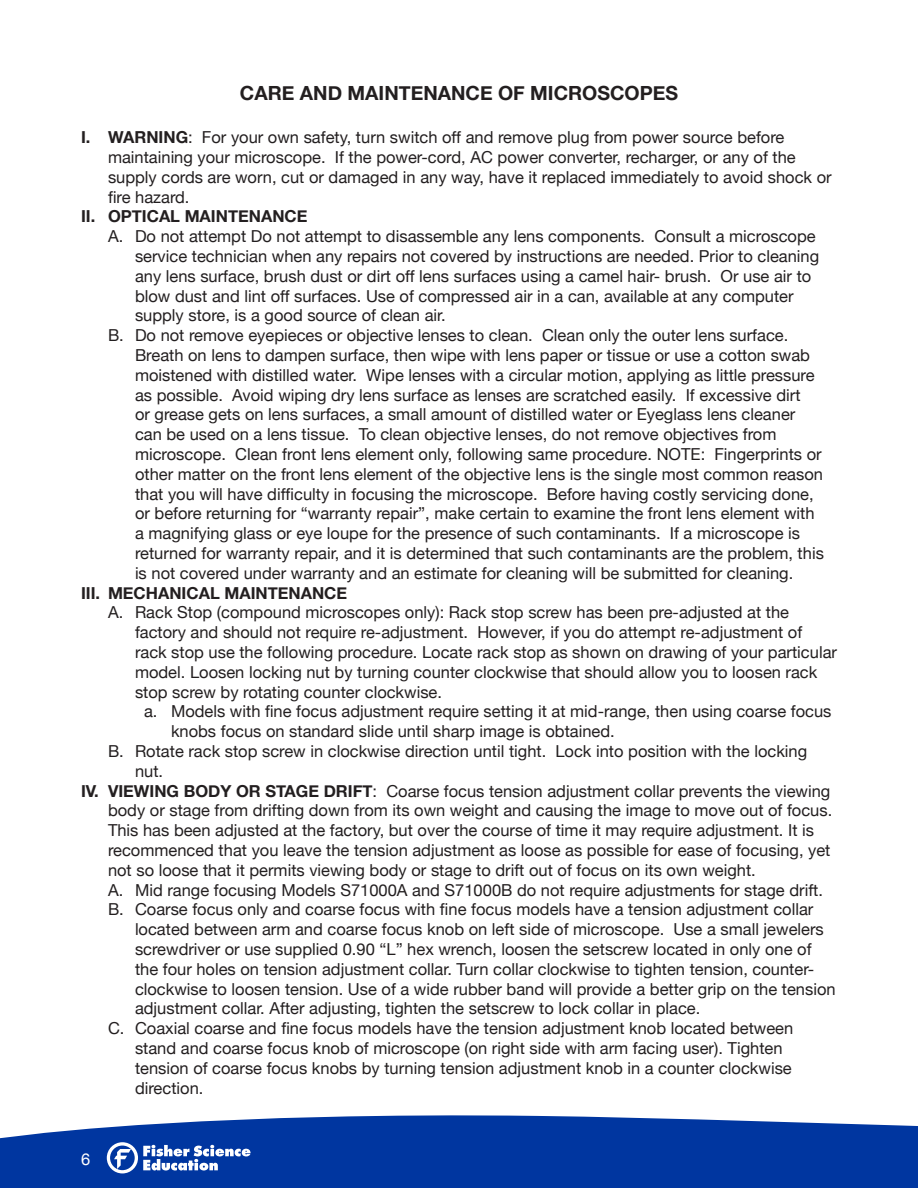
<style>
.page{position:relative;width:918px;height:1188px;background:#fff}
.page>*{position:absolute;margin:0;border:0;box-sizing:border-box;transform-origin:0 0}
.t1{font:700 19.5px "Helvetica Neue";color:#231f20}
.t2{font:16.5px/19.8px "Helvetica Neue";color:#231f20}
.t3{font:700 16.5px "Helvetica Neue";color:#231f20}
.t4{font:16.5px "Helvetica Neue";color:#fff}
.s1{font-weight:700}
</style>
<div class="page">
<svg style="left:0;top:1115px;width:918px;height:73px;background:#1647a8"></svg>
<svg style="left:107px;top:1142px;width:144px;height:31px"></svg>
<p class="t1" style="left:240px;top:81px;width:440px">CARE AND MAINTENANCE OF MICROSCOPES</p>
<p class="t2" style="left:108px;top:127px;width:725px;text-indent:-27px"><span class="s1">I. WARNING</span>: For your own safety, turn switch off and remove plug from power source before maintaining your microscope. If the power-cord, AC power converter, recharger, or any of the supply cords are worn, cut or damaged in any way, have it replaced immediately to avoid shock or fire hazard.</p>
<p class="t3" style="left:81px;top:206px;width:228px">II. OPTICAL MAINTENANCE</p>
<p class="t2" style="left:135px;top:226px;width:686px;text-indent:-27px">A. Do not attempt Do not attempt to disassemble any lens components. Consult a microscope service technician when any repairs not covered by instructions are needed. Prior to cleaning any lens surface, brush dust or dirt off lens surfaces using a camel hair- brush. Or use air to blow dust and lint off surfaces. Use of compressed air in a can, available at any computer supply store, is a good source of clean air.</p>
<p class="t2" style="left:135px;top:325px;width:690px;text-indent:-27px">B. Do not remove eyepieces or objective lenses to clean. Clean only the outer lens surface.<br>Breath on lens to dampen surface, then wipe with lens paper or tissue or use a cotton swab moistened with distilled water. Wipe lenses with a circular motion, applying as little pressure as possible. Avoid wiping dry lens surface as lenses are scratched easily. If excessive dirt<br>or grease gets on lens surfaces, a small amount of distilled water or Eyeglass lens cleaner can be used on a lens tissue. To clean objective lenses, do not remove objectives from microscope. Clean front lens element only, following same procedure. NOTE: Fingerprints or other matter on the front lens element of the objective lens is the single most common reason that you will have difficulty in focusing the microscope. Before having costly servicing done, or before returning for “warranty repair”, make certain to examine the front lens element with a magnifying glass or eye loupe for the presence of such contaminants. If a microscope is returned for warranty repair, and it is determined that such contaminants are the problem, this is not covered under warranty and an estimate for cleaning will be submitted for cleaning.</p>
<p class="t3" style="left:81px;top:583px;width:268px">III. MECHANICAL MAINTENANCE</p>
<p class="t2" style="left:135px;top:602px;width:704px;text-indent:-27px">A. Rack Stop (compound microscopes only): Rack stop screw has been pre-adjusted at the factory and should not require re-adjustment. However, if you do attempt re-adjustment of rack stop use the following procedure. Locate rack stop as shown on drawing of your particular model. Loosen locking nut by turning counter clockwise that should allow you to loosen rack stop screw by rotating counter clockwise.</p>
<p class="t2" style="left:171px;top:701px;width:662px;text-indent:-27px">a. Models with fine focus adjustment require setting it at mid-range, then using coarse focus knobs focus on standard slide until sharp image is obtained.</p>
<p class="t2" style="left:135px;top:741px;width:674px;text-indent:-27px">B. Rotate rack stop screw in clockwise direction until tight. Lock into position with the locking nut.</p>
<p class="t2" style="left:108px;top:781px;width:726px;text-indent:-27px"><span class="s1">IV. VIEWING BODY OR STAGE DRIFT</span>: Coarse focus tension adjustment collar prevents the viewing body or stage from drifting down from its own weight and causing the image to move out of focus.<br>This has been adjusted at the factory, but over the course of time it may require adjustment. It is recommenced that you leave the tension adjustment as loose as possible for ease of focusing, yet not so loose that it permits viewing body or stage to drift out of focus on its own weight.</p>
<p class="t2" style="left:108px;top:880px;width:717px">A. Mid range focusing Models S71000A and S71000B do not require adjustments for stage drift.</p>
<p class="t2" style="left:135px;top:899px;width:702px;text-indent:-27px">B. Coarse focus only and coarse focus with fine focus models have a tension adjustment collar located between arm and coarse focus knob on left side of microscope. Use a small jewelers screwdriver or use supplied 0.90 “L” hex wrench, loosen the setscrew located in only one of the four holes on tension adjustment collar. Turn collar clockwise to tighten tension, counter&shy;clockwise to loosen tension. Use of a wide rubber band will provide a better grip on the tension adjustment collar. After adjusting, tighten the setscrew to lock collar in place.</p>
<p class="t2" style="left:135px;top:1018px;width:660px;text-indent:-27px">C. Coaxial coarse and fine focus models have the tension adjustment knob located between stand and coarse focus knob of microscope (on right side with arm facing user). Tighten tension of coarse focus knobs by turning tension adjustment knob in a counter clockwise direction.</p>
<p class="t4" style="left:81px;top:1149px;width:11px">6</p>
</div>
